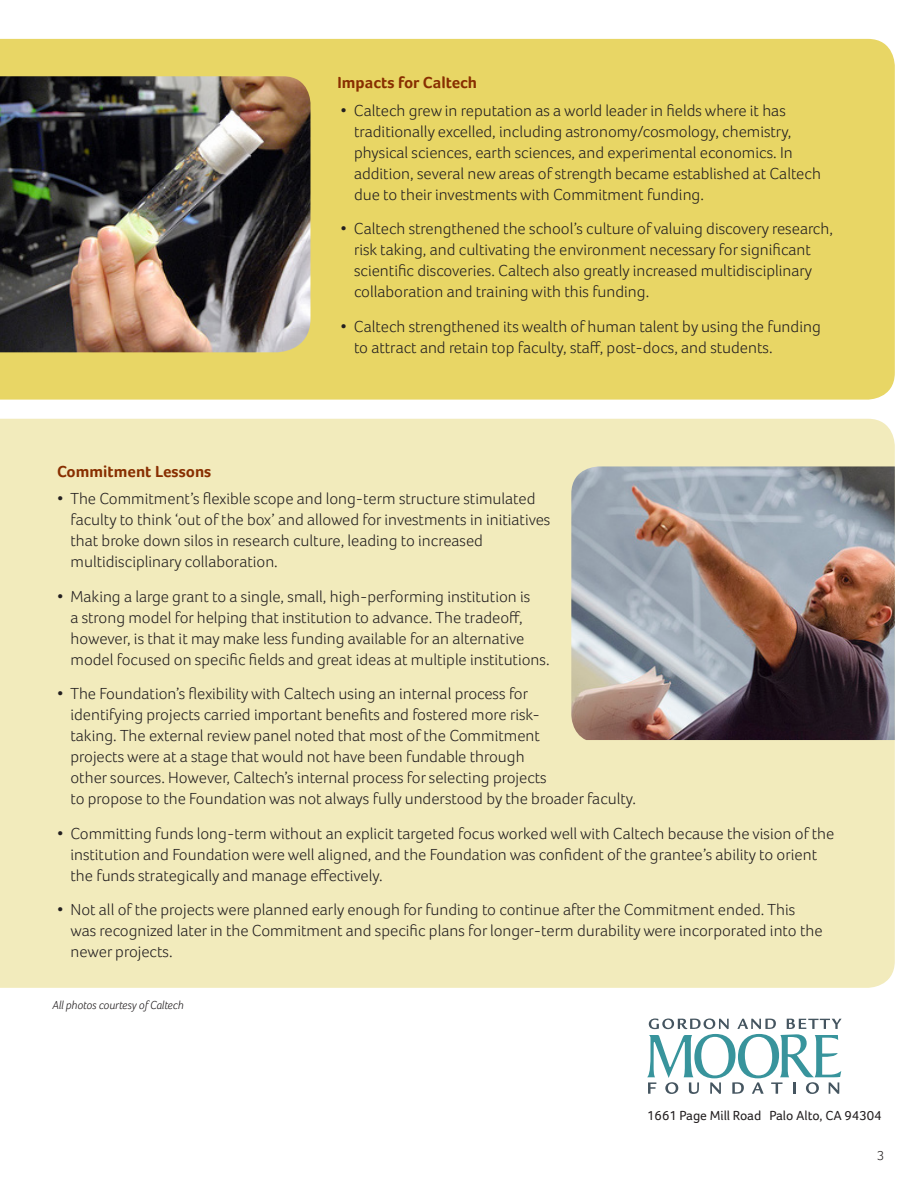
<style>
.page{position:relative;width:918px;height:1188px;background:#fff}
.page>*{position:absolute;margin:0;border:0;box-sizing:border-box;transform-origin:0 0}
.Paragraph_Style_1{font:300 16.5px/21px "Foco";color:#231f20}
.Paragraph_Style_1-2{font:700 16.5px "Foco";color:#882f01}
.t1{font:13.5px "Foco";color:#231f20}
.t2{font:300 13.5px "Foco";color:#231f20}
.t3{font:italic 300 12px "Foco";color:#231f20}
</style>
<div class="page">
<div style="left:0;top:39px;width:895px;height:361px;background:#e8d665"></div>
<div style="left:0;top:419px;width:895px;height:569px;background:#f2ebbc"></div>
<svg style="left:647px;top:1018px;width:195px;height:76px"></svg>
<img style="left:0;top:76px;width:310px;height:276px">
<img style="left:571px;top:466px;width:324px;height:274px">
<p class="Paragraph_Style_1-2" style="left:338px;top:73px;width:141px">Impacts for Caltech</p>
<p class="Paragraph_Style_1" style="left:354px;top:100px;width:468px;text-indent:-14px">• Caltech grew in reputation as a world leader in fields where it has traditionally excelled, including astronomy/cosmology, chemistry, physical sciences, earth sciences, and experimental economics. In addition, several new areas of strength became established at Caltech due to their investments with Commitment funding.</p>
<p class="Paragraph_Style_1" style="left:354px;top:218px;width:480px;text-indent:-14px">• Caltech strengthened the school’s culture of valuing discovery research, risk taking, and cultivating the environment necessary for significant scientific discoveries. Caltech also greatly increased multidisciplinary collaboration and training with this funding.</p>
<p class="Paragraph_Style_1" style="left:354px;top:316px;width:468px;text-indent:-14px">• Caltech strengthened its wealth of human talent by using the funding to attract and retain top faculty, staff, post-docs, and students.</p>
<p class="Paragraph_Style_1-2" style="left:57px;top:461px;width:156px">Commitment Lessons</p>
<p class="Paragraph_Style_1" style="left:70px;top:488px;width:482px;text-indent:-14px">• The Commitment’s flexible scope and long-term structure stimulated faculty to think ‘out of the box’ and allowed for investments in initiatives that broke down silos in research culture, leading to increased multidisciplinary collaboration.</p>
<p class="Paragraph_Style_1" style="left:70px;top:586px;width:481px;text-indent:-14px">• Making a large grant to a single, small, high-performing institution is<br>a strong model for helping that institution to advance. The tradeoff, however, is that it may make less funding available for an alternative model focused on specific fields and great ideas at multiple institutions.</p>
<p class="Paragraph_Style_1" style="left:70px;top:683px;width:567px;text-indent:-14px">• The Foundation’s flexibility with Caltech using an internal process for<br>identifying projects carried important benefits and fostered more risk-<br>taking. The external review panel noted that most of the Commitment<br>projects were at a stage that would not have been fundable through<br>other sources. However, Caltech’s internal process for selecting projects<br>to propose to the Foundation was not always fully understood by the broader faculty.</p>
<p class="Paragraph_Style_1" style="left:70px;top:823px;width:765px;text-indent:-14px">• Committing funds long-term without an explicit targeted focus worked well with Caltech because the vision of the institution and Foundation were well aligned, and the Foundation was confident of the grantee’s ability to orient the funds strategically and manage effectively.</p>
<p class="Paragraph_Style_1" style="left:70px;top:899px;width:754px;text-indent:-14px">• Not all of the projects were planned early enough for funding to continue after the Commitment ended. This was recognized later in the Commitment and specific plans for longer-term durability were incorporated into the newer projects.</p>
<p class="t3" style="left:52px;top:998px;width:133px">All photos courtesy of Caltech</p>
<p class="t1" style="left:647px;top:1108px;width:236px">1661 Page Mill Road Palo Alto, CA 94304</p>
<p class="t2" style="left:877px;top:1147px;width:9px">3</p>
</div>
